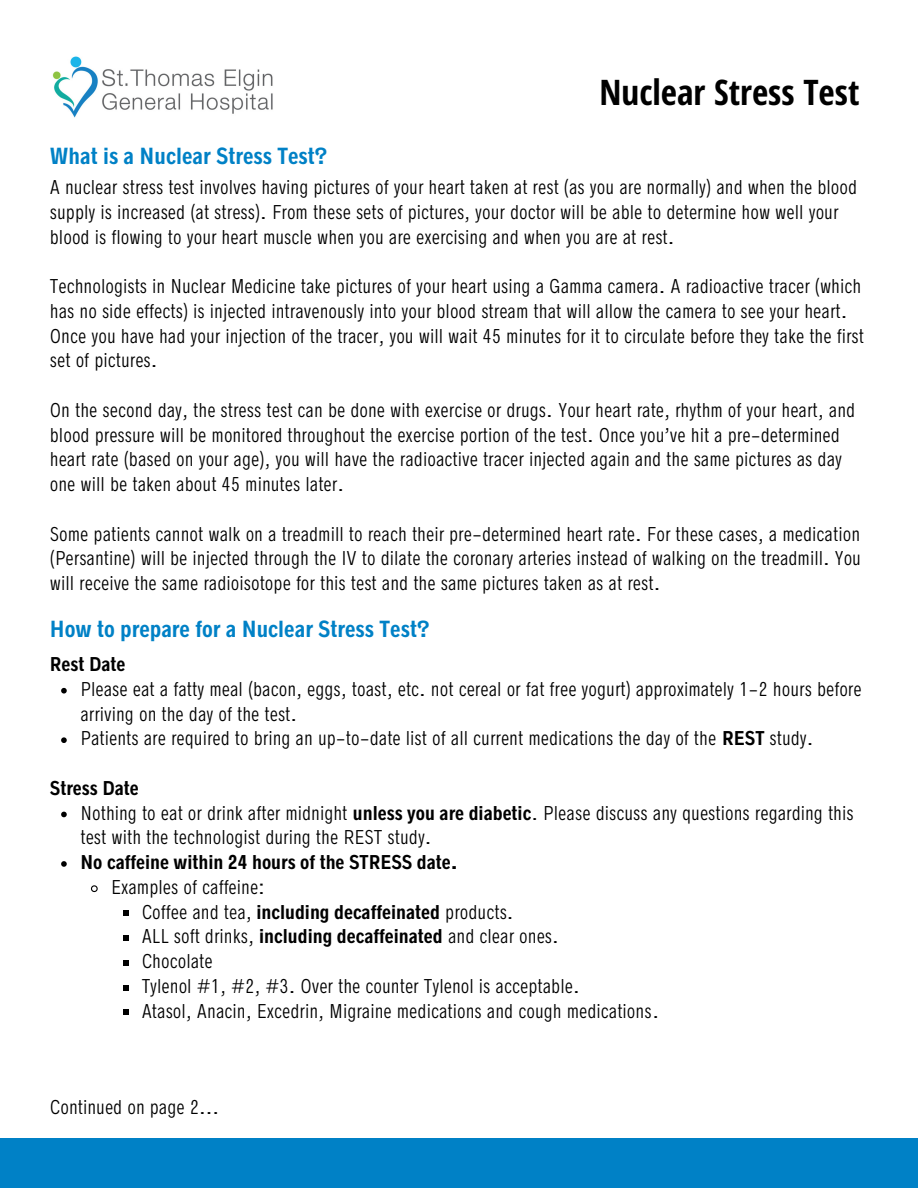
<style>
.page{position:relative;width:918px;height:1188px;background:#fff}
.page>*{position:absolute;margin:0;border:0;box-sizing:border-box;transform-origin:0 0}
.t1{font:700 35.25px "Open Sans Hebrew Condensed";color:#000}
.t2{font:600 condensed 21px "Radnika Next";color:#0081c6}
.t3{font:300 condensed 18px/24.8px "Radnika Next";color:#000}
.t4{font:600 condensed 18px "Radnika Next";color:#000}
.s1{font-weight:600}
</style>
<div class="page">
<img style="left:52px;top:56px;width:221px;height:62px">
<div style="left:0;top:1138px;width:918px;height:50px;background:#0081c6"></div>
<svg style="left:61px;top:688px;width:6px;height:6px"></svg>
<svg style="left:61px;top:737px;width:6px;height:6px"></svg>
<svg style="left:61px;top:812px;width:6px;height:5px"></svg>
<svg style="left:61px;top:861px;width:6px;height:6px"></svg>
<svg style="left:90px;top:885px;width:8px;height:8px"></svg>
<svg style="left:123px;top:911px;width:6px;height:5px"></svg>
<svg style="left:123px;top:935px;width:6px;height:6px"></svg>
<svg style="left:123px;top:960px;width:6px;height:6px"></svg>
<svg style="left:123px;top:985px;width:6px;height:6px"></svg>
<svg style="left:123px;top:1010px;width:6px;height:5px"></svg>
<p class="t1" style="left:600px;top:68px;width:261px">Nuclear Stress Test</p>
<p class="t2" style="left:50px;top:144px;width:279px">What is a Nuclear Stress Test?</p>
<p class="t3" style="left:50px;top:175px;width:809px">A nuclear stress test involves having pictures of your heart taken at rest (as you are normally) and when the blood supply is increased (at stress). From these sets of pictures, your doctor will be able to determine how well your blood is flowing to your heart muscle when you are exercising and when you are at rest.</p>
<p class="t3" style="left:50px;top:274px;width:816px">Technologists in Nuclear Medicine take pictures of your heart using a Gamma camera. A radioactive tracer (which has no side effects) is injected intravenously into your blood stream that will allow the camera to see your heart.<br>Once you have had your injection of the tracer, you will wait 45 minutes for it to circulate before they take the first set of pictures.</p>
<p class="t3" style="left:50px;top:398px;width:807px">On the second day, the stress test can be done with exercise or drugs. Your heart rate, rhythm of your heart, and blood pressure will be monitored throughout the exercise portion of the test. Once you’ve hit a pre-determined heart rate (based on your age), you will have the radioactive tracer injected again and the same pictures as day one will be taken about 45 minutes later.</p>
<p class="t3" style="left:50px;top:522px;width:813px;text-align:justify">Some patients cannot walk on a treadmill to reach their pre-determined heart rate. For these cases, a medication (Persantine) will be injected through the IV to dilate the coronary arteries instead of walking on the treadmill. You will receive the same radioisotope for this test and the same pictures taken as at rest.</p>
<p class="t2" style="left:50px;top:616px;width:381px">How to prepare for a Nuclear Stress Test?</p>
<p class="t3" style="left:80px;top:677px;width:783px">Please eat a fatty meal (bacon, eggs, toast, etc. not cereal or fat free yogurt) approximately 1-2 hours before arriving on the day of the test.</p>
<p class="t3" style="left:80px;top:726px;width:735px">Patients are required to bring an up-to-date list of all current medications the day of the <span class="s1">REST</span> study.</p>
<p class="t4" style="left:50px;top:653px;width:77px">Rest Date</p>
<p class="t4" style="left:50px;top:777px;width:90px">Stress Date</p>
<p class="t3" style="left:80px;top:800px;width:775px">Nothing to eat or drink after midnight <span class="s1">unless you are diabetic</span>. Please discuss any questions regarding this test with the technologist during the REST study.</p>
<p class="t4" style="left:80px;top:851px;width:379px">No caffeine within 24 hours of the STRESS date.</p>
<p class="t3" style="left:111px;top:875px;width:156px">Examples of caffeine:</p>
<p class="t3" style="left:142px;top:899px;width:373px">Coffee and tea, <span class="s1">including decaffeinated</span> products.</p>
<p class="t3" style="left:142px;top:924px;width:419px">ALL soft drinks, <span class="s1">including decaffeinated</span> and clear ones.</p>
<p class="t3" style="left:142px;top:949px;width:73px">Chocolate</p>
<p class="t3" style="left:142px;top:974px;width:440px">Tylenol #1, #2, #3. Over the counter Tylenol is acceptable.</p>
<p class="t3" style="left:142px;top:998px;width:519px">Atasol, Anacin, Excedrin, Migraine medications and cough medications.</p>
<p class="t3" style="left:50px;top:1094px;width:171px">Continued on page 2...</p>
</div>
